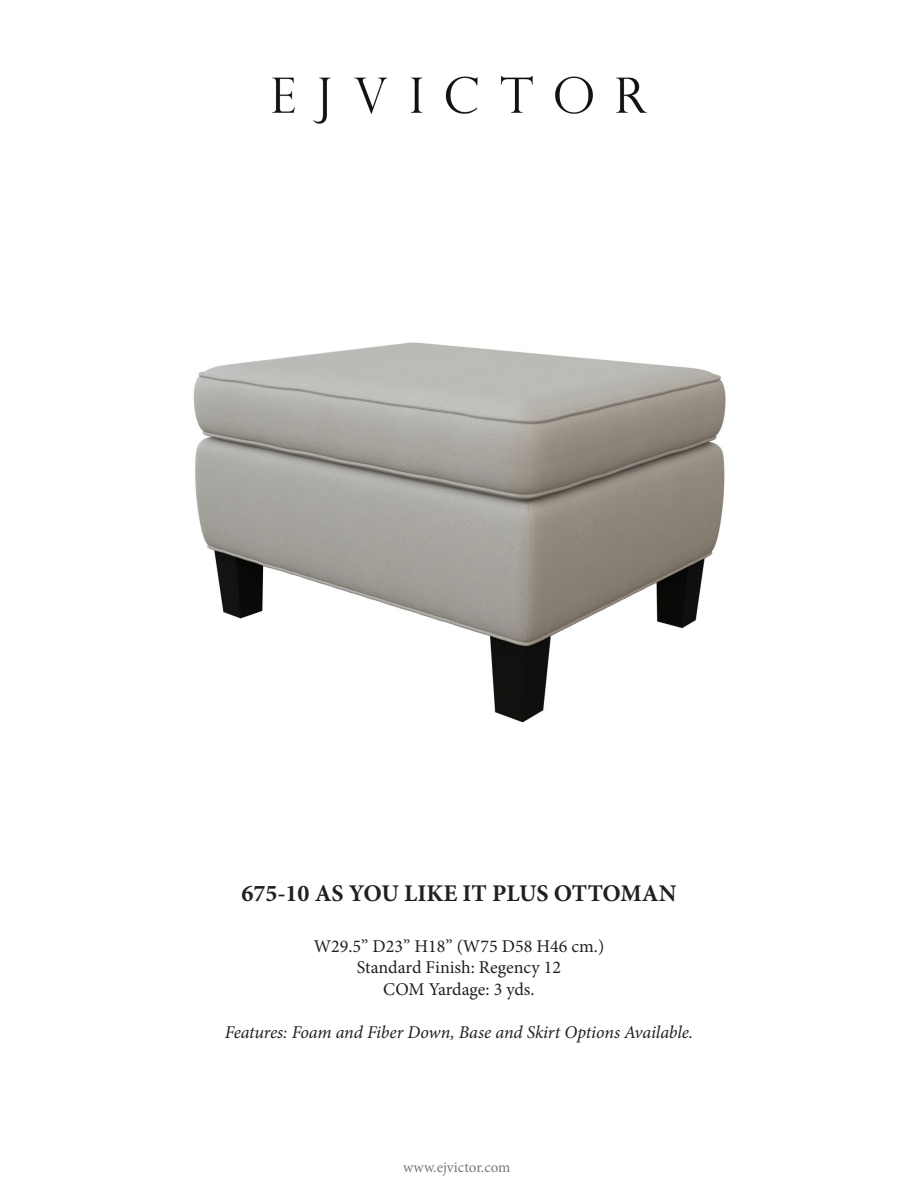
<style>
.page{position:relative;width:918px;height:1188px;background:#fff}
.page>*{position:absolute;margin:0;border:0;box-sizing:border-box;transform-origin:0 0}
.t1{font:700 24px "Minion Pro";color:#231f20}
.t2{font:18px "Minion Pro";color:#231f20}
.t3{font:italic 18px "Minion Pro";letter-spacing:-.01em;color:#231f20}
.t4{font:15px "Minion Pro";color:#76787b}
</style>
<div class="page">
<img style="left:272px;top:75px;width:375px;height:49px">
<img style="left:193px;top:342px;width:533px;height:381px">
<p class="t1" style="left:241px;top:877px;width:437px">675-10 AS YOU LIKE IT PLUS OTTOMAN</p>
<p class="t2" style="left:314px;top:934px;width:292px">W29.5” D23” H18” (W75 D58 H46 cm.)</p>
<p class="t2" style="left:357px;top:955px;width:206px">Standard Finish: Regency 12</p>
<p class="t2" style="left:383px;top:977px;width:153px">COM Yardage: 3 yds.</p>
<p class="t3" style="left:225px;top:1020px;width:470px">Features: Foam and Fiber Down, Base and Skirt Options Available.</p>
<p class="t4" style="left:403px;top:1157px;width:109px">www.ejvictor.com</p>
</div>
